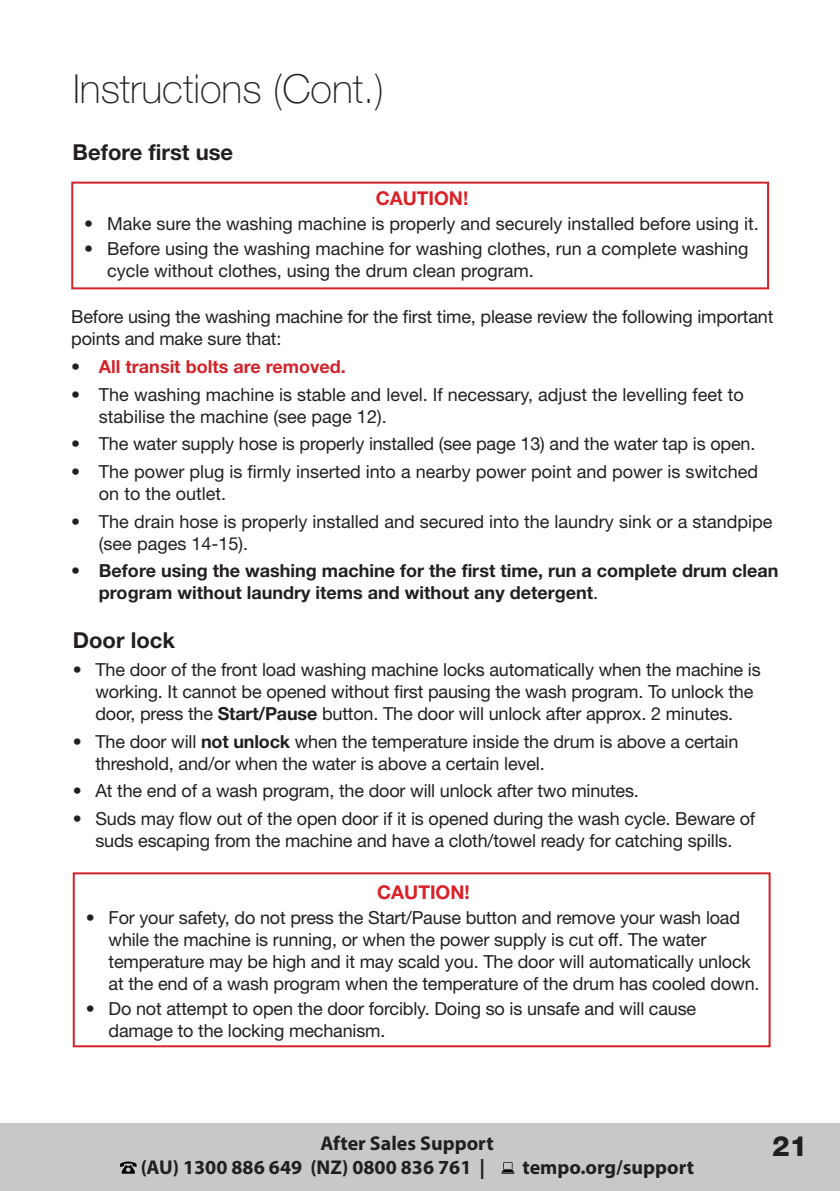
<style>
.page{position:relative;width:840px;height:1191px;background:#fff}
.page>*{position:absolute;margin:0;border:0;box-sizing:border-box;transform-origin:0 0}
.Big_Heading{font:100 40px "Helvetica Neue";color:#231f20}
.t1{font:800 28px "Helvetica Neue";color:#231f20}
.Sub_Heading{font:700 22px "Helvetica Neue";color:#231f20}
.t2{font:700 20px/24px "Myriad Pro";color:#231f20}
.body{font:700 19px "Helvetica Neue";color:#da2128}
.bullet_point{font:18px/22px "Helvetica Neue";letter-spacing:-.01em;color:#231f20}
.t3{font:700 18px/22px "Helvetica Neue";color:#231f20}
.t4{font:700 18px "Helvetica Neue";color:#d1232a}
.s1{color:#231f20}
.s2{font-weight:400}
.s3{font-weight:700}
</style>
<div class="page">
<div style="left:0;top:1123px;width:839px;height:68px;background:#c8c8c9"></div>
<svg style="left:120px;top:1161px;width:17px;height:12px"></svg>
<svg style="left:501px;top:1162px;width:13px;height:11px"></svg>
<div style="left:71px;top:182px;width:697px;height:107px;border:2px solid #d1232a"></div>
<div style="left:73px;top:872px;width:697px;height:175px;border:2px solid #d1232a"></div>
<p class="Big_Heading" style="left:73px;top:66px;width:312px">Instructions (Cont.)</p>
<p class="Sub_Heading" style="left:73px;top:138px;width:162px">Before first use</p>
<p class="body" style="left:375px;top:187px;width:94px">CAUTION!</p>
<p class="bullet_point" style="left:84px;top:212px;width:675px">• Make sure the washing machine is properly and securely installed before using it.</p>
<p class="bullet_point" style="left:107px;top:237px;width:642px;text-indent:-23px">• Before using the washing machine for washing clothes, run a complete washing cycle without clothes, using the drum clean program.</p>
<p class="bullet_point" style="left:71px;top:306px;width:703px">Before using the washing machine for the first time, please review the following important points and make sure that:</p>
<p class="t4" style="left:71px;top:355px;width:276px"><span class="s1">•</span> All transit bolts are removed.</p>
<p class="bullet_point" style="left:99px;top:383px;width:646px;text-indent:-28px">• The washing machine is stable and level. If necessary, adjust the levelling feet to stabilise the machine (see page 12).</p>
<p class="bullet_point" style="left:71px;top:433px;width:685px">• The water supply hose is properly installed (see page 13) and the water tap is open.</p>
<p class="bullet_point" style="left:99px;top:460px;width:660px;text-indent:-28px">• The power plug is firmly inserted into a nearby power point and power is switched on to the outlet.</p>
<p class="bullet_point" style="left:99px;top:510px;width:674px;text-indent:-28px">• The drain hose is properly installed and secured into the laundry sink or a standpipe (see pages 14-15).</p>
<p class="t3" style="left:99px;top:559px;width:680px;text-indent:-28px">• Before using the washing machine for the first time, run a complete drum clean program without laundry items and without any detergent<span class="s2">.</span></p>
<p class="Sub_Heading" style="left:73px;top:626px;width:104px">Door lock</p>
<p class="bullet_point" style="left:95px;top:658px;width:666px;text-indent:-23px">• The door of the front load washing machine locks automatically when the machine is working. It cannot be opened without first pausing the wash program. To unlock the door, press the <span class="s3">Start/Pause</span> button. The door will unlock after approx. 2 minutes.</p>
<p class="bullet_point" style="left:95px;top:730px;width:644px;text-indent:-23px">• The door will <span class="s3">not unlock</span> when the temperature inside the drum is above a certain threshold, and/or when the water is above a certain level.</p>
<p class="bullet_point" style="left:73px;top:779px;width:567px">• At the end of a wash program, the door will unlock after two minutes.</p>
<p class="bullet_point" style="left:73px;top:807px;width:683px;text-align:center">• Suds may flow out of the open door if it is opened during the wash cycle. Beware of suds escaping from the machine and have a cloth/towel ready for catching spills.</p>
<p class="body" style="left:377px;top:880px;width:94px">CAUTION!</p>
<p class="bullet_point" style="left:108px;top:906px;width:652px;text-indent:-23px">• For your safety, do not press the Start/Pause button and remove your wash load while the machine is running, or when the power supply is cut off. The water temperature may be high and it may scald you. The door will automatically unlock at the end of a wash program when the temperature of the drum has cooled down.</p>
<p class="bullet_point" style="left:108px;top:997px;width:589px;text-indent:-23px">• Do not attempt to open the door forcibly. Doing so is unsafe and will cause damage to the locking mechanism.</p>
<p class="t2" style="left:141px;top:1130px;width:354px;text-indent:180px">After Sales Support (AU) 1300 886 649 (NZ) 0800 836 761 |</p>
<p class="t2" style="left:522px;top:1154px;width:173px">tempo.org/support</p>
<h2 class="t1" style="left:771px;top:1129px;width:37px">21</h2>
</div>
